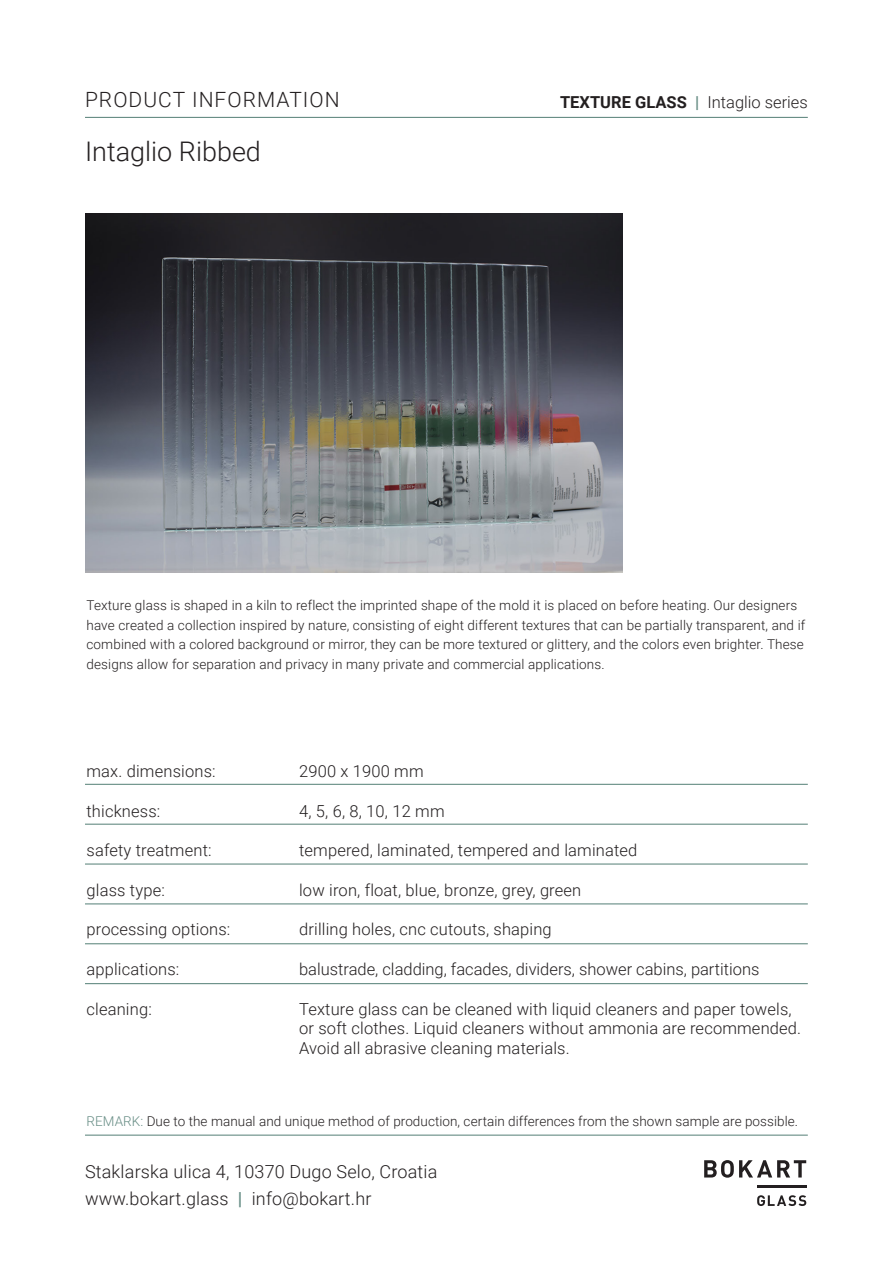
<style>
.page{position:relative;width:893px;height:1263px;background:#fff}
.page>*{position:absolute;margin:0;border:0;box-sizing:border-box;transform-origin:0 0}
.t1{font:300 27px "Roboto";color:#231f20}
.t2{font:300 21px "Roboto";letter-spacing:.05em;color:#231f20}
.t3{font:300 18px/27px "Roboto";letter-spacing:.01em;color:#231f20}
.t4{font:300 16.5px/19.8px "Roboto";letter-spacing:.01em;color:#231f20}
.t5{font:300 13.5px/19.5px "Roboto";letter-spacing:.01em;color:#231f20}
.s1{font-weight:700}
.s2{font-weight:700;color:#678d85}
.s3{color:#678d85}
</style>
<div class="page">
<img style="left:85px;top:213px;width:538px;height:359px">
<svg style="left:704px;top:1160px;width:102px;height:46px"></svg>
<hr style="left:757px;top:1185px;width:49px;height:2px;background:#231f20">
<hr style="left:85px;top:117px;width:723px;height:1px;background:#678d85">
<hr style="left:85px;top:784px;width:723px;height:1px;background:#678d85">
<hr style="left:85px;top:824px;width:723px;height:1px;background:#678d85">
<hr style="left:85px;top:863px;width:723px;height:2px;background:#678d85">
<hr style="left:85px;top:903px;width:723px;height:1px;background:#678d85">
<hr style="left:85px;top:943px;width:723px;height:1px;background:#678d85">
<hr style="left:85px;top:983px;width:723px;height:1px;background:#678d85">
<hr style="left:85px;top:1134px;width:723px;height:2px;background:#678d85">
<h2 class="t2" style="left:85px;top:85px;width:256px">PRODUCT INFORMATION</h2>
<h1 class="t1" style="left:85px;top:133px;width:177px">Intaglio Ribbed</h1>
<p class="t4" style="left:560px;top:91px;width:249px"><span class="s1">TEXTURE GLASS</span> <span class="s2">|</span> Intaglio series</p>
<p class="t5" style="left:86px;top:595px;width:720px">Texture glass is shaped in a kiln to reflect the imprinted shape of the mold it is placed on before heating. Our designers have created a collection inspired by nature, consisting of eight different textures that can be partially transparent, and if combined with a colored background or mirror, they can be more textured or glittery, and the colors even brighter. These designs allow for separation and privacy in many private and commercial applications.</p>
<p class="t4" style="left:86px;top:760px;width:131px">max. dimensions:</p>
<p class="t4" style="left:299px;top:760px;width:126px">2900 x 1900 mm</p>
<p class="t4" style="left:86px;top:800px;width:75px">thickness:</p>
<p class="t4" style="left:299px;top:800px;width:147px">4, 5, 6, 8, 10, 12 mm</p>
<p class="t4" style="left:86px;top:840px;width:127px">safety treatment:</p>
<p class="t4" style="left:299px;top:840px;width:340px">tempered, laminated, tempered and laminated</p>
<p class="t4" style="left:86px;top:879px;width:80px">glass type:</p>
<p class="t4" style="left:299px;top:879px;width:284px">low iron, float, blue, bronze, grey, green</p>
<p class="t4" style="left:86px;top:919px;width:145px">processing options:</p>
<p class="t4" style="left:299px;top:919px;width:254px">drilling holes, cnc cutouts, shaping</p>
<p class="t4" style="left:86px;top:958px;width:94px">applications:</p>
<p class="t4" style="left:299px;top:958px;width:462px">balustrade, cladding, facades, dividers, shower cabins, partitions</p>
<p class="t4" style="left:86px;top:998px;width:67px">cleaning:</p>
<p class="t4" style="left:299px;top:998px;width:504px">Texture glass can be cleaned with liquid cleaners and paper towels, or soft clothes. Liquid cleaners without ammonia are recommended.<br>Avoid all abrasive cleaning materials.</p>
<p class="t5" style="left:86px;top:1111px;width:713px"><span class="s3">REMARK:</span> Due to the manual and unique method of production, certain differences from the shown sample are possible.</p>
<h3 class="t3" style="left:85px;top:1158px;width:354px">Staklarska ulica 4, 10370 Dugo Selo, Croatia www.bokart.glass <span class="s2">|</span> info@bokart.hr</h3>
</div>
